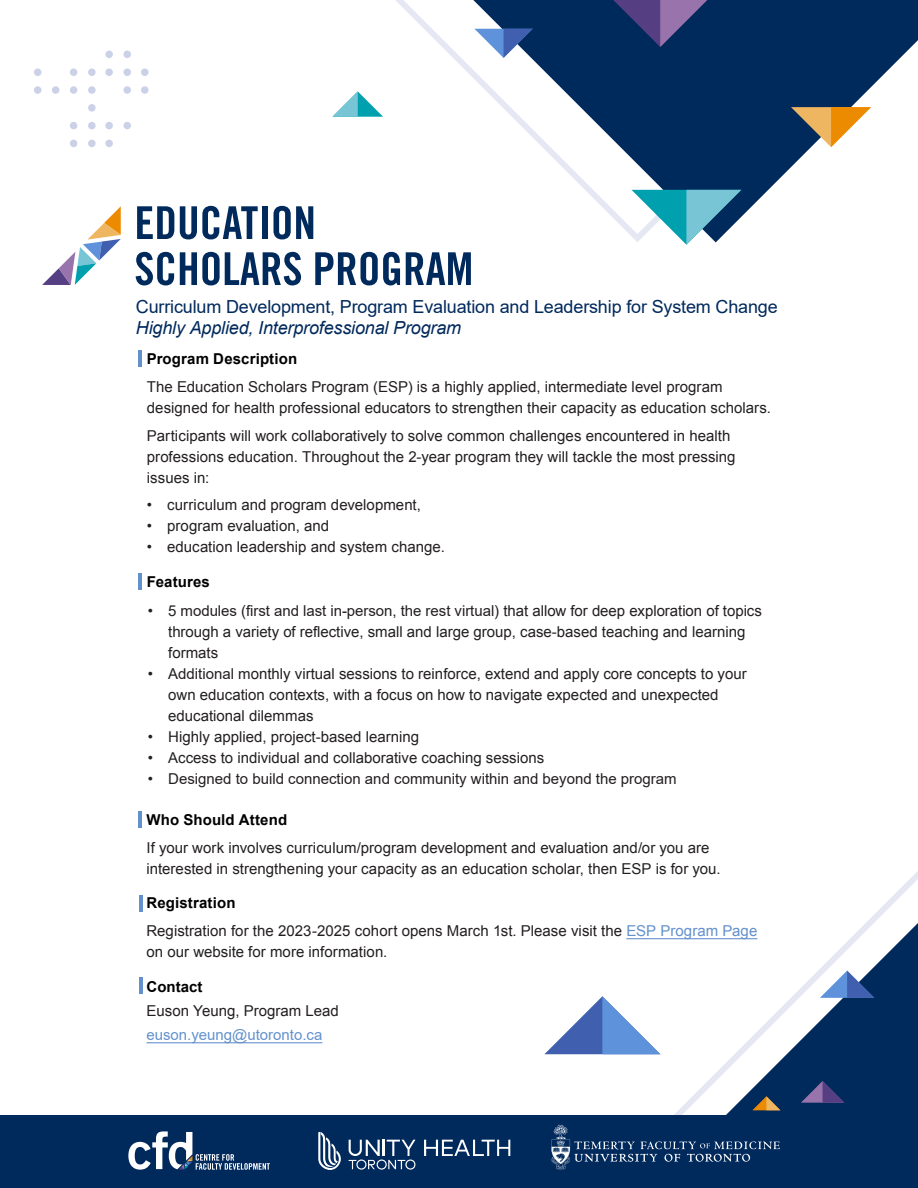
<style>
.page{position:relative;width:918px;height:1188px;background:#fff}
.page>*{position:absolute;margin:0;border:0;box-sizing:border-box;transform-origin:0 0}
.Text{font:18px/21.6px "Arial";letter-spacing:-.01em;color:#00295c}
.Text-2{font:15px/21px "Arial";color:#231f20}
.Text-3{font:15px/24.3px "Arial";color:#6391cc}
.t1{font:700 15px "Arial";letter-spacing:.01em;color:#000}
.s1{font-style:italic}
.s2{font-weight:700;color:#000}
.s3{color:#6391cc}
.s4{color:#231f20}
</style>
<div class="page">
<div style="left:88px;top:68px;width:8px;height:8px;background:#cbd2e8;border-radius:50%"></div>
<div style="left:70px;top:68px;width:7px;height:8px;background:#cbd2e8;border-radius:50%"></div>
<div style="left:34px;top:68px;width:7px;height:8px;background:#cbd2e8;border-radius:50%"></div>
<div style="left:34px;top:86px;width:7px;height:8px;background:#cbd2e8;border-radius:50%"></div>
<div style="left:52px;top:86px;width:7px;height:8px;background:#cbd2e8;border-radius:50%"></div>
<div style="left:105px;top:68px;width:8px;height:8px;background:#cbd2e8;border-radius:50%"></div>
<div style="left:123px;top:68px;width:8px;height:8px;background:#cbd2e8;border-radius:50%"></div>
<div style="left:105px;top:51px;width:8px;height:7px;background:#cbd2e8;border-radius:50%"></div>
<div style="left:123px;top:51px;width:8px;height:7px;background:#cbd2e8;border-radius:50%"></div>
<div style="left:141px;top:68px;width:8px;height:8px;background:#cbd2e8;border-radius:50%"></div>
<div style="left:88px;top:86px;width:8px;height:8px;background:#cbd2e8;border-radius:50%"></div>
<div style="left:88px;top:104px;width:8px;height:8px;background:#cbd2e8;border-radius:50%"></div>
<div style="left:88px;top:122px;width:8px;height:7px;background:#cbd2e8;border-radius:50%"></div>
<div style="left:88px;top:140px;width:8px;height:7px;background:#cbd2e8;border-radius:50%"></div>
<div style="left:70px;top:122px;width:7px;height:7px;background:#cbd2e8;border-radius:50%"></div>
<div style="left:70px;top:140px;width:7px;height:7px;background:#cbd2e8;border-radius:50%"></div>
<div style="left:105px;top:122px;width:8px;height:7px;background:#cbd2e8;border-radius:50%"></div>
<div style="left:123px;top:122px;width:8px;height:7px;background:#cbd2e8;border-radius:50%"></div>
<div style="left:105px;top:140px;width:8px;height:7px;background:#cbd2e8;border-radius:50%"></div>
<div style="left:70px;top:86px;width:7px;height:8px;background:#cbd2e8;border-radius:50%"></div>
<div style="left:123px;top:86px;width:8px;height:8px;background:#cbd2e8;border-radius:50%"></div>
<div style="left:141px;top:86px;width:8px;height:8px;background:#cbd2e8;border-radius:50%"></div>
<svg style="left:313px;top:0;width:158px;height:239px"></svg>
<svg style="left:471px;top:0;width:447px;height:236px;fill:#002a5c"></svg>
<svg style="left:474px;top:29px;width:59px;height:29px"></svg>
<svg style="left:632px;top:190px;width:109px;height:55px"></svg>
<svg style="left:791px;top:107px;width:80px;height:40px"></svg>
<svg style="left:332px;top:91px;width:51px;height:26px"></svg>
<svg style="left:611px;top:0;width:99px;height:47px;background:#384078"></svg>
<svg style="left:634px;top:871px;width:284px;height:245px"></svg>
<svg style="left:723px;top:921px;width:195px;height:195px"></svg>
<svg style="left:544px;top:996px;width:116px;height:58px"></svg>
<div style="left:0;top:1116px;width:918px;height:72px;background:#00295c"></div>
<hr style="left:139px;top:350px;width:3px;height:17px;background:#6391cc">
<hr style="left:139px;top:573px;width:3px;height:17px;background:#6391cc">
<hr style="left:139px;top:811px;width:3px;height:17px;background:#6391cc">
<hr style="left:140px;top:895px;width:3px;height:17px;background:#6391cc">
<hr style="left:140px;top:977px;width:3px;height:17px;background:#6391cc">
<svg style="left:318px;top:1132px;width:23px;height:38px"></svg>
<svg style="left:424px;top:1140px;width:86px;height:16px"></svg>
<svg style="left:349px;top:1140px;width:66px;height:30px"></svg>
<svg style="left:551px;top:1125px;width:229px;height:44px"></svg>
<svg style="left:128px;top:1131px;width:142px;height:39px"></svg>
<svg style="left:137px;top:206px;width:37px;height:33px"></svg>
<svg style="left:180px;top:206px;width:78px;height:33px"></svg>
<div style="left:262px;top:206px;width:5px;height:33px;background:#002a5c"></div>
<svg style="left:274px;top:206px;width:39px;height:33px"></svg>
<svg style="left:136px;top:252px;width:38px;height:33px"></svg>
<svg style="left:180px;top:252px;width:121px;height:33px"></svg>
<svg style="left:315px;top:252px;width:85px;height:33px"></svg>
<svg style="left:406px;top:252px;width:65px;height:33px"></svg>
<svg style="left:42px;top:206px;width:79px;height:79px"></svg>
<hr style="left:626px;top:938px;width:131px;height:1px;background:#6391cc">
<hr style="left:146px;top:1042px;width:176px;height:1px;background:#6391cc">
<p class="Text" style="left:136px;top:295px;width:643px">Curriculum Development, Program Evaluation and Leadership for System Change<br><span class="s1">Highly Applied, Interprofessional Program</span></p>
<h1 class="t1" style="left:147px;top:349px;width:152px">Program Description</h1>
<p class="Text-2" style="left:147px;top:376px;width:626px">The Education Scholars Program (ESP) is a highly applied, intermediate level program designed for health professional educators to strengthen their capacity as education scholars.</p>
<p class="Text-2" style="left:147px;top:425px;width:590px">Participants will work collaboratively to solve common challenges encountered in health professions education. Throughout the 2-year program they will tackle the most pressing issues in:</p>
<p class="Text-2" style="left:147px;top:495px;width:276px">• curriculum and program development,</p>
<p class="Text-2" style="left:147px;top:516px;width:184px">• program evaluation, and</p>
<p class="Text-2" style="left:147px;top:537px;width:299px">• education leadership and system change.</p>
<h1 class="t1" style="left:147px;top:572px;width:65px">Features</h1>
<p class="Text-2" style="left:168px;top:600px;width:595px;text-indent:-20px">• 5 modules (first and last in-person, the rest virtual) that allow for deep exploration of topics through a variety of reflective, small and large group, case-based teaching and learning formats</p>
<p class="Text-2" style="left:168px;top:663px;width:580px;text-indent:-20px">• Additional monthly virtual sessions to reinforce, extend and apply core concepts to your own education contexts, with a focus on how to navigate expected and unexpected educational dilemmas</p>
<p class="Text-2" style="left:148px;top:726px;width:273px">• Highly applied, project-based learning</p>
<p class="Text-2" style="left:148px;top:747px;width:398px">• Access to individual and collaborative coaching sessions</p>
<p class="Text-2" style="left:148px;top:768px;width:530px">• Designed to build connection and community within and beyond the program</p>
<p class="Text-2" style="left:147px;top:806px;width:565px;line-height:27.8px"><span class="s2">Who Should Attend<br></span>If your work involves curriculum/program development and evaluation and/or you are</p>
<p class="Text-2" style="left:147px;top:858px;width:576px">interested in strengthening your capacity as an education scholar, then ESP is for you.</p>
<p class="Text-2" style="left:147px;top:889px;width:612px;line-height:27.8px"><span class="s2">Registration<br></span>Registration for the 2023-2025 cohort opens March 1st. Please visit the <span class="s3">ESP Program Page</span></p>
<p class="Text-2" style="left:147px;top:941px;width:242px">on our website for more information.</p>
<p class="Text-3" style="left:147px;top:974px;width:194px"><span class="s2">Contact<br></span><span class="s4">Euson Yeung, Program Lead </span>euson.yeung@utoronto.ca</p>
</div>
